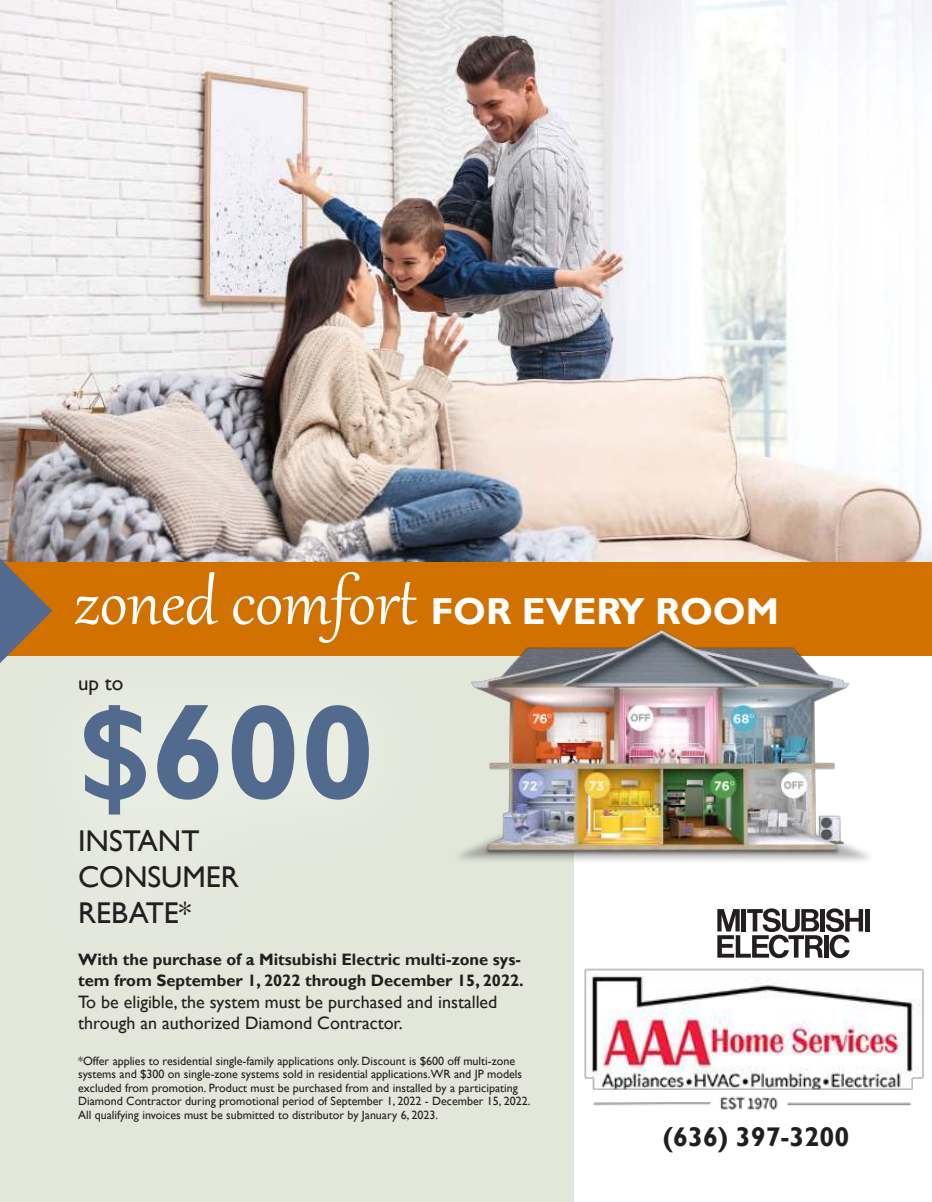
<style>
.page{position:relative;width:932px;height:1202px;background:#fff}
.page>*{position:absolute;margin:0;border:0;box-sizing:border-box;transform-origin:0 0}
.t1{font:700 135px "Gill Sans";color:#526a8e}
.t2{font:78px "Gabriola";color:#fff}
.t3{font:30px/36px "Gill Sans";color:#231f20}
.t4{font:700 27px "Gill Sans";color:#221e1f}
.t5{font:21px "Gill Sans";color:#231f20}
.t6{font:18px/21.6px "Gill Sans";color:#231f20}
.t7{font:700 16.5px/21.6px "Gill Sans";color:#231f20}
.t8{font:12px/13.6px "Gill Sans";color:#231f20}
.s1{font-family:"Gill Sans";font-weight:700;font-size:37.5px}
</style>
<div class="page">
<img style="left:0;top:0;width:932px;height:562px">
<div style="left:0;top:649px;width:574px;height:553px;background:#e3e7da"></div>
<div style="left:0;top:562px;width:932px;height:93px;background:#d07100"></div>
<svg style="left:0;top:558px;width:52px;height:105px"></svg>
<div style="left:864px;top:909px;width:5px;height:22px;background:#231f20"></div>
<svg style="left:717px;top:908px;width:146px;height:50px"></svg>
<img style="left:454px;top:630px;width:417px;height:231px">
<img style="left:584px;top:968px;width:340px;height:142px">
<h2 class="t2" style="left:74px;top:551px;width:706px">zoned comfort <span class="s1">FOR EVERY ROOM</span></h2>
<h3 class="t5" style="left:78px;top:674px;width:47px">up to</h3>
<h1 class="t1" style="left:78px;top:697px;width:298px">$600</h1>
<h3 class="t3" style="left:78px;top:825px;width:162px">INSTANT<br>CONSUMER<br>REBATE*</h3>
<h3 class="t7" style="left:78px;top:949px;width:447px">With the purchase of a Mitsubishi Electric multi-zone sys&shy;tem from September 1, 2022 through December 15, 2022.</h3>
<h3 class="t6" style="left:78px;top:992px;width:421px">To be eligible, the system must be purchased and installed through an authorized Diamond Contractor.</h3>
<p class="t8" style="left:78px;top:1054px;width:454px">*Offer applies to residential single-family applications only. Discount is $600 off multi-zone systems and $300 on single-zone systems sold in residential applications.WR and JP models excluded from promotion. Product must be purchased from and installed by a participating Diamond Contractor during promotional period of September 1, 2022 - December 15, 2022.<br>All qualifying invoices must be submitted to distributor by January 6, 2023.</p>
<h3 class="t4" style="left:663px;top:1120px;width:188px">(636) 397-3200</h3>
</div>
